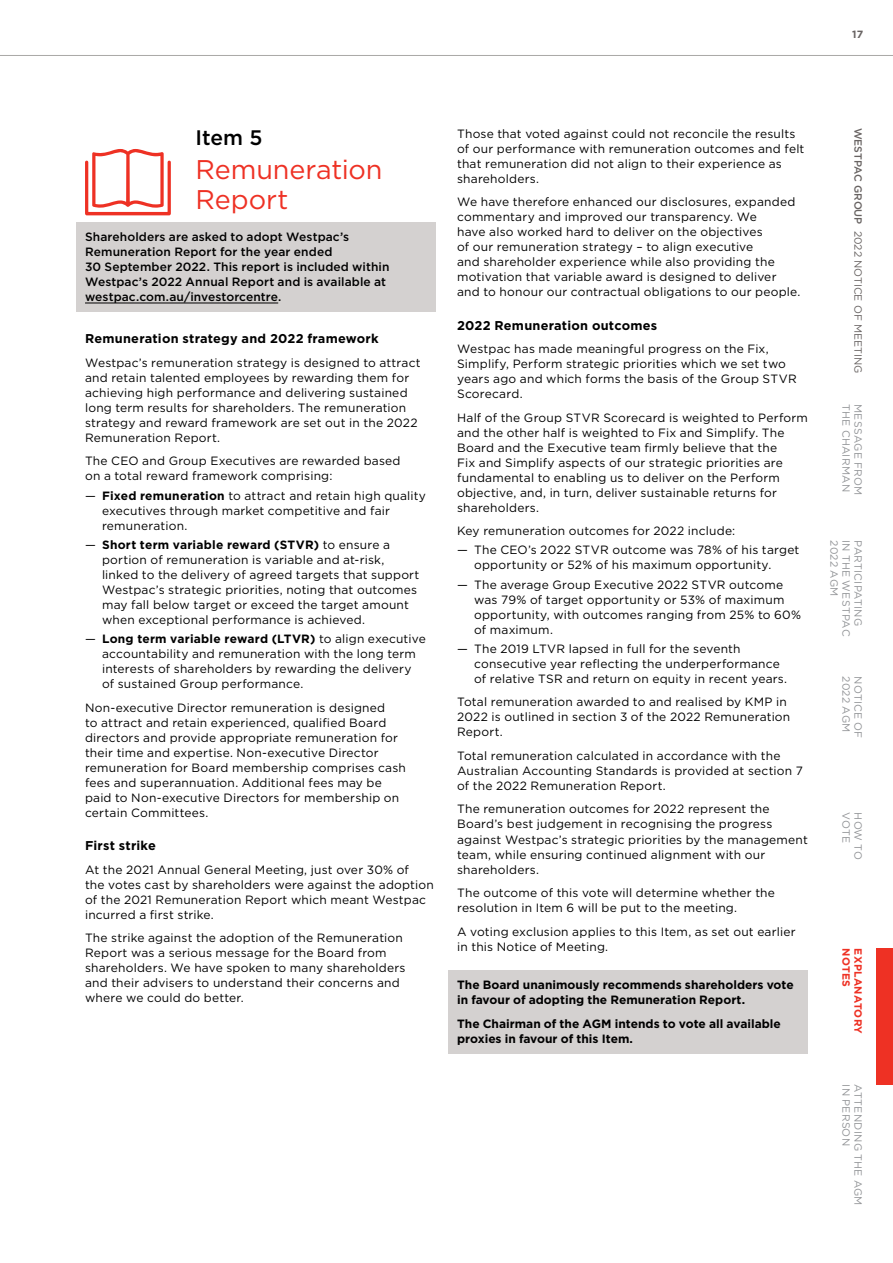
<style>
.page{position:relative;width:893px;height:1263px;background:#fff}
.page>*{position:absolute;margin:0;border:0;box-sizing:border-box;transform-origin:0 0}
.t1{font:27px/30px "Gotham";letter-spacing:-.005em;color:#ee3124}
.t2{font:500 21px "Gotham";color:#000}
.t3{font:700 12.75px "Gotham";letter-spacing:.015em;color:#000}
.t4{font:12px/15px "Gotham";letter-spacing:.015em;color:#000}
.t5{font:500 12px/15px "Gotham";letter-spacing:.01em;color:#000}
.t6{font:700 12px/15px "Gotham";color:#000}
.t7{font:10.5px "Gotham";letter-spacing:.025em;color:#939598}
.t8{font:10.5px "Gotham";color:#686362}
.t9{font:700 10.5px "Gotham";letter-spacing:.02em;color:#ee3124}
.t10{font:700 10.5px "Gotham";color:#686362}
.s1{font-weight:700}
.s2{font-weight:500}
</style>
<div class="page">
<div style="left:77px;top:223px;width:359px;height:89px;background:#d4d1d0"></div>
<hr style="left:85px;top:303px;width:193px;height:1px;background:#000">
<div style="left:449px;top:970px;width:359px;height:44px;background:#d4d1d0"></div>
<div style="left:449px;top:1009px;width:359px;height:44px;background:#d4d1d0"></div>
<svg style="left:85px;top:149px;width:86px;height:66px"></svg>
<div style="left:876px;top:948px;width:17px;height:136px;background:#ee3124"></div>
<hr style="left:0;top:55px;width:893px;height:1px;background:#a9a8a6">
<p class="t10" style="left:852px;top:29px;width:12px">17</p>
<h2 class="t2" style="left:196px;top:126px;width:69px">Item 5</h2>
<h1 class="t1" style="left:196px;top:154px;width:188px">Remuneration<br>Report</h1>
<p class="t5" style="left:85px;top:229px;width:306px">Shareholders are asked to adopt Westpac’s Remuneration Report for the year ended<br>30 September 2022. This report is included within Westpac’s 2022 Annual Report and is available at westpac.com.au/investorcentre.</p>
<p class="t3" style="left:85px;top:331px;width:295px">Remuneration strategy and 2022 framework</p>
<p class="t4" style="left:85px;top:355px;width:337px">Westpac’s remuneration strategy is designed to attract and retain talented employees by rewarding them for achieving high performance and delivering sustained long term results for shareholders. The remuneration strategy and reward framework are set out in the 2022<br>Remuneration Report.</p>
<p class="t4" style="left:85px;top:453px;width:317px">The CEO and Group Executives are rewarded based on a total reward framework comprising:</p>
<p class="t4" style="left:102px;top:488px;width:325px;text-indent:-17px">— <span class="s1">Fixed remuneration</span> to attract and retain high quality executives through market competitive and fair remuneration.</p>
<p class="t4" style="left:102px;top:537px;width:319px;text-indent:-17px">— <span class="s1">Short term variable reward (STVR)</span> to ensure a portion of remuneration is variable and at-risk, linked to the delivery of agreed targets that support Westpac’s strategic priorities, noting that outcomes may fall below target or exceed the target amount when exceptional performance is achieved.</p>
<p class="t4" style="left:102px;top:631px;width:325px;text-indent:-17px">— <span class="s1">Long term variable reward (LTVR)</span> to align executive accountability and remuneration with the long term interests of shareholders by rewarding the delivery of sustained Group performance.</p>
<p class="t4" style="left:85px;top:700px;width:322px">Non-executive Director remuneration is designed<br>to attract and retain experienced, qualified Board directors and provide appropriate remuneration for their time and expertise. Non-executive Director remuneration for Board membership comprises cash fees and superannuation. Additional fees may be paid to Non-executive Directors for membership on certain Committees.</p>
<p class="t3" style="left:85px;top:838px;width:72px">First strike</p>
<p class="t4" style="left:85px;top:862px;width:350px">At the 2021 Annual General Meeting, just over 30% of<br>the votes cast by shareholders were against the adoption of the 2021 Remuneration Report which meant Westpac incurred a first strike.</p>
<p class="t4" style="left:85px;top:930px;width:322px">The strike against the adoption of the Remuneration Report was a serious message for the Board from shareholders. We have spoken to many shareholders and their advisers to understand their concerns and where we could do better.</p>
<p class="t4" style="left:457px;top:126px;width:349px">Those that voted against could not reconcile the results of our performance with remuneration outcomes and felt that remuneration did not align to their experience as shareholders.</p>
<p class="t4" style="left:457px;top:194px;width:345px">We have therefore enhanced our disclosures, expanded commentary and improved our transparency. We<br>have also worked hard to deliver on the objectives<br>of our remuneration strategy – to align executive<br>and shareholder experience while also providing the motivation that variable award is designed to deliver and to honour our contractual obligations to our people.</p>
<p class="t3" style="left:457px;top:318px;width:202px">2022 Remuneration outcomes</p>
<p class="t4" style="left:457px;top:341px;width:341px">Westpac has made meaningful progress on the Fix, Simplify, Perform strategic priorities which we set two years ago and which forms the basis of the Group STVR Scorecard.</p>
<p class="t4" style="left:457px;top:410px;width:352px">Half of the Group STVR Scorecard is weighted to Perform and the other half is weighted to Fix and Simplify. The Board and the Executive team firmly believe that the<br>Fix and Simplify aspects of our strategic priorities are fundamental to enabling us to deliver on the Perform objective, and, in turn, deliver sustainable returns for shareholders.</p>
<p class="t4" style="left:457px;top:523px;width:280px">Key remuneration outcomes for 2022 include:</p>
<p class="t4" style="left:474px;top:542px;width:327px;text-indent:-17px">— The CEO’s 2022 STVR outcome was 78% of his target opportunity or 52% of his maximum opportunity.</p>
<p class="t4" style="left:474px;top:577px;width:328px;text-indent:-17px">— The average Group Executive 2022 STVR outcome was 79% of target opportunity or 53% of maximum opportunity, with outcomes ranging from 25% to 60% of maximum.</p>
<p class="t4" style="left:474px;top:641px;width:315px;text-indent:-17px">— The 2019 LTVR lapsed in full for the seventh consecutive year reflecting the underperformance of relative TSR and return on equity in recent years.</p>
<p class="t4" style="left:457px;top:694px;width:335px">Total remuneration awarded to and realised by KMP in<br>2022 is outlined in section 3 of the 2022 Remuneration<br>Report.</p>
<p class="t4" style="left:457px;top:748px;width:347px">Total remuneration calculated in accordance with the<br>Australian Accounting Standards is provided at section 7 of the 2022 Remuneration Report.</p>
<p class="t4" style="left:457px;top:801px;width:352px">The remuneration outcomes for 2022 represent the Board’s best judgement in recognising the progress against Westpac’s strategic priorities by the management team, while ensuring continued alignment with our shareholders.</p>
<p class="t4" style="left:457px;top:885px;width:319px">The outcome of this vote will determine whether the resolution in Item 6 will be put to the meeting.</p>
<p class="t4" style="left:457px;top:923px;width:340px">A voting exclusion applies to this Item, as set out earlier in this Notice of Meeting.</p>
<p class="t6" style="left:457px;top:977px;width:338px">The Board unanimously recommends shareholders vote in favour of adopting the Remuneration Report.</p>
<p class="t6" style="left:457px;top:1015px;width:325px">The Chairman of the AGM intends to vote all available proxies in favour of this Item.</p>
<p class="t8" style="left:864px;top:128px;width:247px;rotate:90deg"><span class="s2">WESTPAC GROUP</span> 2022 NOTICE OF MEETING</p>
<p class="t7" style="left:852px;top:404px;width:89px;rotate:90deg">THE CHAIRMAN</p>
<p class="t7" style="left:864px;top:404px;width:92px;rotate:90deg">MESSAGE FROM</p>
<p class="t7" style="left:840px;top:540px;width:58px;rotate:90deg">2022 AGM</p>
<p class="t7" style="left:852px;top:540px;width:98px;rotate:90deg">IN THE WESTPAC</p>
<p class="t7" style="left:864px;top:540px;width:88px;rotate:90deg">PARTICIPATING</p>
<p class="t7" style="left:852px;top:676px;width:58px;rotate:90deg">2022 AGM</p>
<p class="t7" style="left:864px;top:676px;width:64px;rotate:90deg">NOTICE OF</p>
<p class="t7" style="left:852px;top:812px;width:32px;rotate:90deg">VOTE</p>
<p class="t7" style="left:864px;top:812px;width:49px;rotate:90deg">HOW TO</p>
<p class="t9" style="left:852px;top:948px;width:40px;rotate:90deg">NOTES</p>
<p class="t9" style="left:864px;top:948px;width:87px;rotate:90deg">EXPLANATORY</p>
<p class="t7" style="left:852px;top:1084px;width:63px;rotate:90deg">IN PERSON</p>
<p class="t7" style="left:864px;top:1084px;width:123px;rotate:90deg">ATTENDING THE AGM</p>
</div>
